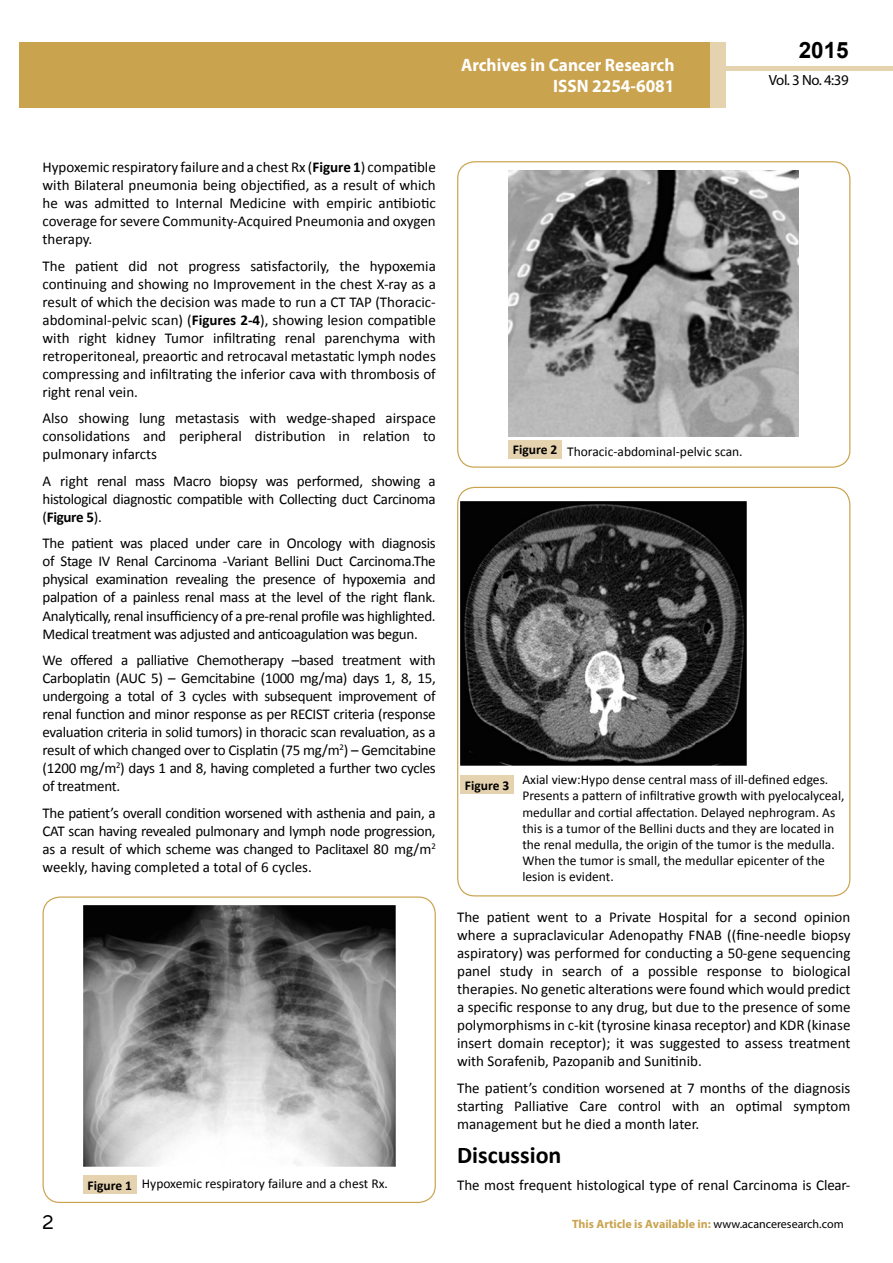
<style>
.page{position:relative;width:893px;height:1263px;background:#fff}
.page>*{position:absolute;margin:0;border:0;box-sizing:border-box;transform-origin:0 0}
.t1{font:25.5px "Tunga";color:#000}
.t2{font:700 24px "Calibri";color:#000}
.t3{font:700 22.5px "Arial";color:#000}
.t4{font:700 18px/21.6px "Myriad Pro";color:#fff;text-align:right;scale:.96 1}
.t5{font:15px/18px "Calibri";color:#000;text-align:justify}
.t6{font:14.85px "Myriad Pro";letter-spacing:-.03em;color:#000}
.t7{font:13.5px/16.2px "Calibri";color:#000}
.t8{font:700 12px "Myriad Pro";color:#caa34f}
.s1{font-weight:700}
.s2{font-weight:400;color:#000}
</style>
<div class="page">
<div style="left:722px;top:66px;width:171px;height:5px;background:#e5d2ae"></div>
<div style="left:19px;top:42px;width:706px;height:66px;background:#caa34f"></div>
<div style="left:710px;top:42px;width:15px;height:66px;background:#e5d2ae"></div>
<div style="left:43px;top:896px;width:393px;height:307px;border:1px solid #caa34f;border-radius:17px"></div>
<div style="left:83px;top:1175px;width:53px;height:19px;background:#e5d2ae"></div>
<img style="left:83px;top:906px;width:312px;height:260px">
<div style="left:457px;top:161px;width:393px;height:307px;border:1px solid #caa34f;border-radius:17px"></div>
<div style="left:509px;top:440px;width:53px;height:18px;background:#e5d2ae"></div>
<img style="left:509px;top:170px;width:290px;height:266px">
<div style="left:461px;top:775px;width:53px;height:19px;background:#e5d2ae"></div>
<img style="left:461px;top:502px;width:285px;height:264px">
<p class="t4" style="left:461px;top:53px;width:224px">Archives in Cancer Research<br>ISSN 2254-6081</p>
<h3 class="t3" style="left:799px;top:35px;width:52px">2015</h3>
<p class="t6" style="left:769px;top:71px;width:81px">Vol. 3 No. 4:39</p>
<p class="t5" style="left:43px;top:158px;width:395px">Hypoxemic respiratory failure and a chest Rx (<span class="s1">Figure 1</span>) compatible with Bilateral pneumonia being objectified, as a result of which he was admitted to Internal Medicine with empiric antibiotic coverage for severe Community-Acquired Pneumonia and oxygen therapy.</p>
<p class="t5" style="left:43px;top:257px;width:395px">The patient did not progress satisfactorily, the hypoxemia continuing and showing no Improvement in the chest X-ray as a result of which the decision was made to run a CT TAP (Thoracic&shy;abdominal-pelvic scan) (<span class="s1">Figures 2-4</span>), showing lesion compatible with right kidney Tumor infiltrating renal parenchyma with retroperitoneal, preaortic and retrocaval metastatic lymph nodes compressing and infiltrating the inferior cava with thrombosis of right renal vein.</p>
<p class="t5" style="left:43px;top:409px;width:395px">Also showing lung metastasis with wedge-shaped airspace consolidations and peripheral distribution in relation to pulmonary infarcts</p>
<p class="t5" style="left:43px;top:472px;width:395px">A right renal mass Macro biopsy was performed, showing a histological diagnostic compatible with Collecting duct Carcinoma (<span class="s1">Figure 5</span>).</p>
<p class="t5" style="left:43px;top:534px;width:395px">The patient was placed under care in Oncology with diagnosis of Stage IV Renal Carcinoma -Variant Bellini Duct Carcinoma.The physical examination revealing the presence of hypoxemia and palpation of a painless renal mass at the level of the right flank.<br>Analytically, renal insufficiency of a pre-renal profile was highlighted.<br>Medical treatment was adjusted and anticoagulation was begun.</p>
<p class="t5" style="left:43px;top:651px;width:395px">We offered a palliative Chemotherapy –based treatment with Carboplatin (AUC 5) – Gemcitabine (1000 mg/ma) days 1, 8, 15, undergoing a total of 3 cycles with subsequent improvement of renal function and minor response as per RECIST criteria (response evaluation criteria in solid tumors) in thoracic scan revaluation, as a result of which changed over to Cisplatin (75 mg/m<sup>2</sup>) – Gemcitabine (1200 mg/m<sup>2</sup>) days 1 and 8, having completed a further two cycles of treatment.</p>
<p class="t5" style="left:43px;top:803px;width:395px">The patient’s overall condition worsened with asthenia and pain, a CAT scan having revealed pulmonary and lymph node progression, as a result of which scheme was changed to Paclitaxel 80 mg/m<sup>2 </sup>weekly, having completed a total of 6 cycles.</p>
<p class="t7" style="left:513px;top:443px;width:231px"><span class="s1">Figure 2</span> Thoracic-abdominal-pelvic scan.</p>
<p class="t7" style="left:522px;top:772px;width:324px;text-indent:-57px"><span class="s1">Figure 3</span> Axial view:Hypo dense central mass of ill-defined edges.<br>Presents a pattern of infiltrative growth with pyelocalyceal, medullar and cortial affectation. Delayed nephrogram. As this is a tumor of the Bellini ducts and they are located in the renal medulla, the origin of the tumor is the medulla.<br>When the tumor is small, the medullar epicenter of the lesion is evident.</p>
<p class="t5" style="left:457px;top:908px;width:395px">The patient went to a Private Hospital for a second opinion where a supraclavicular Adenopathy FNAB ((fine-needle biopsy aspiratory) was performed for conducting a 50-gene sequencing panel study in search of a possible response to biological therapies. No genetic alterations were found which would predict a specific response to any drug, but due to the presence of some polymorphisms in c-kit (tyrosine kinasa receptor) and KDR (kinase insert domain receptor); it was suggested to assess treatment with Sorafenib, Pazopanib and Sunitinib.</p>
<p class="t5" style="left:457px;top:1078px;width:395px">The patient’s condition worsened at 7 months of the diagnosis starting Palliative Care control with an optimal symptom management but he died a month later.</p>
<h2 class="t2" style="left:457px;top:1140px;width:106px">Discussion</h2>
<p class="t7" style="left:88px;top:1176px;width:302px"><span class="s1">Figure 1</span> Hypoxemic respiratory failure and a chest Rx.</p>
<p class="t5" style="left:457px;top:1176px;width:395px">The most frequent histological type of renal Carcinoma is Clear-</p>
<h1 class="t1" style="left:42px;top:1205px;width:13px">2</h1>
<p class="t8" style="left:572px;top:1216px;width:273px">This Article is Available in: <span class="s2">www.acanceresearch.com</span></p>
</div>
